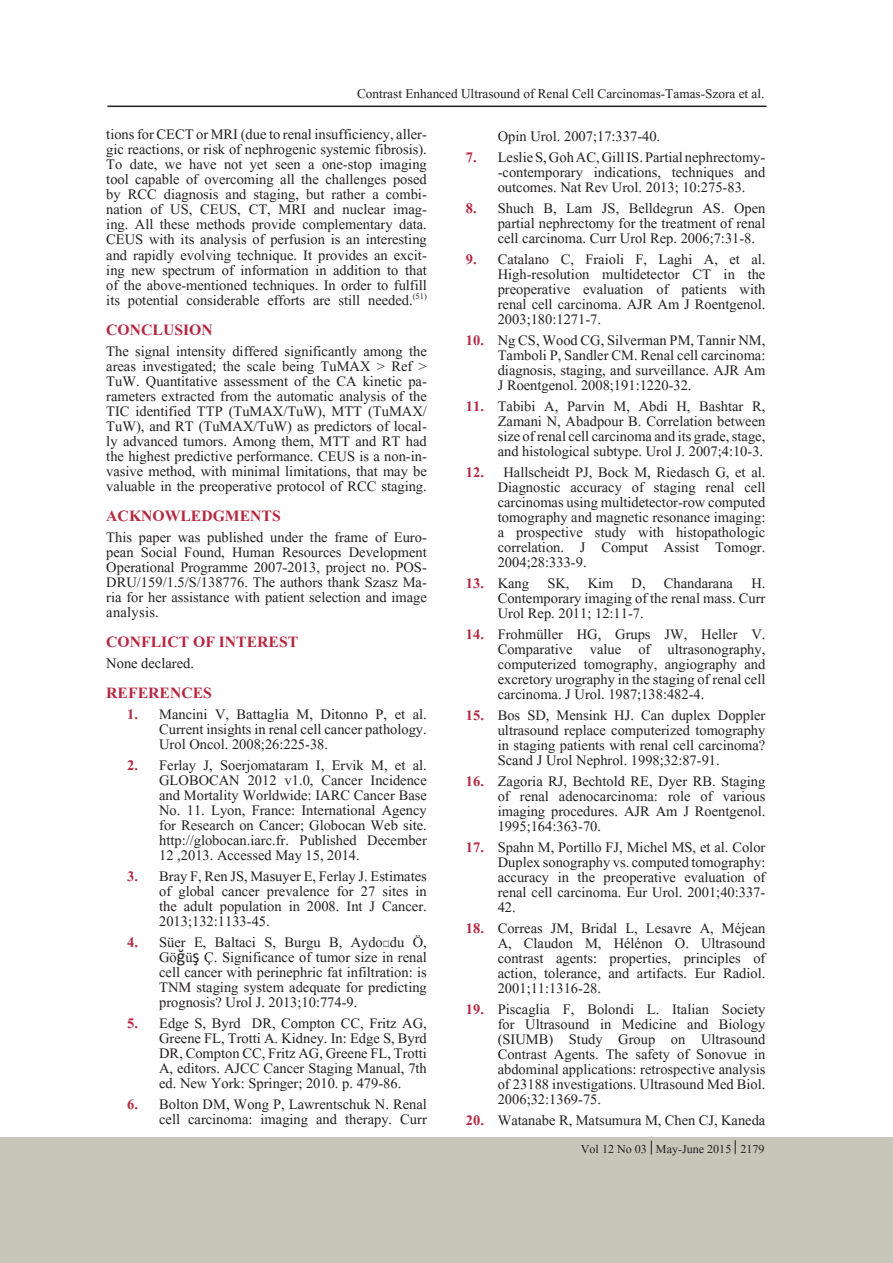
<style>
.page{position:relative;width:893px;height:1263px;background:#fff}
.page>*{position:absolute;margin:0;border:0;box-sizing:border-box;transform-origin:0 0}
.t1{font:700 19.5px "Aparajita";color:#b62841}
.t2{font:18px/15px "Aparajita";color:#231f20;text-align:justify}
.t3{font:16.5px "Aparajita";color:#231f20}
.t4{font:15px "Aparajita";color:#231f20}
.s1{font-weight:700;color:#b62841}
.s2{font-family:"Calibri"}
</style>
<div class="page">
<div style="left:0;top:1137px;width:893px;height:126px;background:#c7c7b9"></div>
<hr style="left:107px;top:106px;width:659px;height:1px;background:#231f20">
<svg style="left:651px;top:1140px;width:1px;height:14px"></svg>
<svg style="left:735px;top:1140px;width:1px;height:14px"></svg>
<p class="t3" style="left:357px;top:85px;width:409px">Contrast Enhanced Ultrasound of Renal Cell Carcinomas-Tamas-Szora et al.</p>
<p class="t2" style="left:106px;top:129px;width:322px">tions for CECT or MRI (due to renal insufficiency, aller&shy;gic reactions, or risk of nephrogenic systemic fibrosis).</p>
<p class="t2" style="left:106px;top:159px;width:322px">To date, we have not yet seen a one-stop imaging tool capable of overcoming all the challenges posed by RCC diagnosis and staging, but rather a combi&shy;nation of US, CEUS, CT, MRI and nuclear imag&shy;ing. All these methods provide complementary data.<br>CEUS with its analysis of perfusion is an interesting and rapidly evolving technique. It provides an excit&shy;ing new spectrum of information in addition to that of the above-mentioned techniques. In order to fulfill its potential considerable efforts are still needed.<sup>(51)</sup></p>
<p class="t1" style="left:106px;top:320px;width:108px">CONCLUSION</p>
<p class="t2" style="left:106px;top:345px;width:322px">The signal intensity differed significantly among the areas investigated; the scale being TuMAX &gt; Ref &gt; TuW. Quantitative assessment of the CA kinetic pa&shy;rameters extracted from the automatic analysis of the TIC identified TTP (TuMAX/TuW), MTT (TuMAX/ TuW), and RT (TuMAX/TuW) as predictors of local&shy;ly advanced tumors. Among them, MTT and RT had the highest predictive performance. CEUS is a non-in&shy;vasive method, with minimal limitations, that may be valuable in the preoperative protocol of RCC staging.</p>
<p class="t1" style="left:106px;top:506px;width:176px">ACKNOWLEDGMENTS</p>
<p class="t2" style="left:106px;top:531px;width:322px">This paper was published under the frame of Euro&shy;pean Social Found, Human Resources Development Operational Programme 2007-2013, project no. POS-DRU/159/1.5/S/138776. The authors thank Szasz Ma&shy;ria for her assistance with patient selection and image analysis.</p>
<p class="t1" style="left:106px;top:632px;width:193px">CONFLICT OF INTEREST</p>
<p class="t2" style="left:106px;top:657px;width:89px">None declared.</p>
<p class="t1" style="left:106px;top:683px;width:107px">REFERENCES</p>
<p class="t2" style="left:159px;top:708px;width:269px;text-indent:-32px"><span class="s1">1.</span> Mancini V, Battaglia M, Ditonno P, et al.<br>Current insights in renal cell cancer pathology.<br>Urol Oncol. 2008;26:225-38.</p>
<p class="t2" style="left:159px;top:759px;width:269px;text-indent:-32px"><span class="s1">2.</span> Ferlay J, Soerjomataram I, Ervik M, et al.<br>GLOBOCAN 2012 v1.0, Cancer Incidence and Mortality Worldwide: IARC Cancer Base No. 11. Lyon, France: International Agency for Research on Cancer; Globocan Web site. http://globocan.iarc.fr. Published December 12 ,2013. Accessed May 15, 2014.</p>
<p class="t2" style="left:159px;top:870px;width:269px;text-indent:-32px"><span class="s1">3.</span> Bray F, Ren JS, Masuyer E, Ferlay J. Estimates of global cancer prevalence for 27 sites in the adult population in 2008. Int J Cancer.<br>2013;132:1133-45.</p>
<p class="t2" style="left:159px;top:936px;width:269px;text-indent:-32px"><span class="s1">4.</span> Süer E, Baltaci S, Burgu B, Aydoğdu Ö, Gö<span class="s2">ğ</span>ü<span class="s2">ş</span> Ç. Significance of tumor size in renal cell cancer with perinephric fat infiltration: is TNM staging system adequate for predicting prognosis? Urol J. 2013;10:774-9.</p>
<p class="t2" style="left:159px;top:1017px;width:269px;text-indent:-32px"><span class="s1">5.</span> Edge S, Byrd DR, Compton CC, Fritz AG, Greene FL, Trotti A. Kidney. In: Edge S, Byrd DR, Compton CC, Fritz AG, Greene FL, Trotti A, editors. AJCC Cancer Staging Manual, 7th ed. New York: Springer; 2010. p. 479-86.</p>
<p class="t2" style="left:127px;top:1098px;width:301px;text-align:right"><span class="s1">6.</span> Bolton DM, Wong P, Lawrentschuk N. Renal cell carcinoma: imaging and therapy. Curr</p>
<p class="t2" style="left:498px;top:131px;width:164px">Opin Urol. 2007;17:337-40.</p>
<p class="t2" style="left:498px;top:152px;width:269px;text-indent:-32px"><span class="s1">7.</span> Leslie S, Goh AC, Gill IS. Partial nephrectomy--contemporary indications, techniques and outcomes. Nat Rev Urol. 2013; 10:275-83.</p>
<p class="t2" style="left:498px;top:203px;width:269px;text-indent:-32px"><span class="s1">8.</span> Shuch B, Lam JS, Belldegrun AS. Open partial nephrectomy for the treatment of renal cell carcinoma. Curr Urol Rep. 2006;7:31-8.</p>
<p class="t2" style="left:498px;top:254px;width:269px;text-indent:-32px"><span class="s1">9.</span> Catalano C, Fraioli F, Laghi A, et al.<br>High-resolution multidetector CT in the preoperative evaluation of patients with renal cell carcinoma. AJR Am J Roentgenol.<br>2003;180:1271-7.</p>
<p class="t2" style="left:498px;top:335px;width:269px;text-indent:-32px"><span class="s1">10.</span> Ng CS, Wood CG, Silverman PM, Tannir NM, Tamboli P, Sandler CM. Renal cell carcinoma: diagnosis, staging, and surveillance. AJR Am J Roentgenol. 2008;191:1220-32.</p>
<p class="t2" style="left:498px;top:401px;width:269px;text-indent:-32px"><span class="s1">11.</span> Tabibi A, Parvin M, Abdi H, Bashtar R, Zamani N, Abadpour B. Correlation between size of renal cell carcinoma and its grade, stage, and histological subtype. Urol J. 2007;4:10-3.</p>
<p class="t2" style="left:498px;top:467px;width:269px;text-indent:-32px"><span class="s1">12.</span> Hallscheidt PJ, Bock M, Riedasch G, et al.<br>Diagnostic accuracy of staging renal cell carcinomas using multidetector-row computed tomography and magnetic resonance imaging: a prospective study with histopathologic correlation. J Comput Assist Tomogr.<br>2004;28:333-9.</p>
<p class="t2" style="left:498px;top:578px;width:269px;text-indent:-32px"><span class="s1">13.</span> Kang SK, Kim D, Chandarana H.<br>Contemporary imaging of the renal mass. Curr Urol Rep. 2011; 12:11-7.</p>
<p class="t2" style="left:498px;top:629px;width:269px;text-indent:-32px"><span class="s1">14.</span> Frohmüller HG, Grups JW, Heller V.<br>Comparative value of ultrasonography, computerized tomography, angiography and excretory urography in the staging of renal cell carcinoma. J Urol. 1987;138:482-4.</p>
<p class="t2" style="left:498px;top:710px;width:269px;text-indent:-32px"><span class="s1">15.</span> Bos SD, Mensink HJ. Can duplex Doppler ultrasound replace computerized tomography in staging patients with renal cell carcinoma?<br>Scand J Urol Nephrol. 1998;32:87-91.</p>
<p class="t2" style="left:498px;top:776px;width:269px;text-indent:-32px"><span class="s1">16.</span> Zagoria RJ, Bechtold RE, Dyer RB. Staging of renal adenocarcinoma: role of various imaging procedures. AJR Am J Roentgenol.<br>1995;164:363-70.</p>
<p class="t2" style="left:498px;top:842px;width:269px;text-indent:-32px"><span class="s1">17.</span> Spahn M, Portillo FJ, Michel MS, et al. Color Duplex sonography vs. computed tomography: accuracy in the preoperative evaluation of renal cell carcinoma. Eur Urol. 2001;40:337- 42.</p>
<p class="t2" style="left:498px;top:923px;width:269px;text-indent:-32px"><span class="s1">18.</span> Correas JM, Bridal L, Lesavre A, Méjean A, Claudon M, Hélénon O. Ultrasound contrast agents: properties, principles of action, tolerance, and artifacts. Eur Radiol.<br>2001;11:1316-28.</p>
<p class="t2" style="left:498px;top:1004px;width:269px;text-indent:-32px"><span class="s1">19.</span> Piscaglia F, Bolondi L. Italian Society for Ultrasound in Medicine and Biology (SIUMB) Study Group on Ultrasound Contrast Agents. The safety of Sonovue in abdominal applications: retrospective analysis of 23188 investigations. Ultrasound Med Biol.<br>2006;32:1369-75.</p>
<p class="t2" style="left:466px;top:1115px;width:301px"><span class="s1">20.</span> Watanabe R, Matsumura M, Chen CJ, Kaneda</p>
<p class="t4" style="left:581px;top:1141px;width:185px">Vol 12 No 03 May-June 2015 2179</p>
</div>
